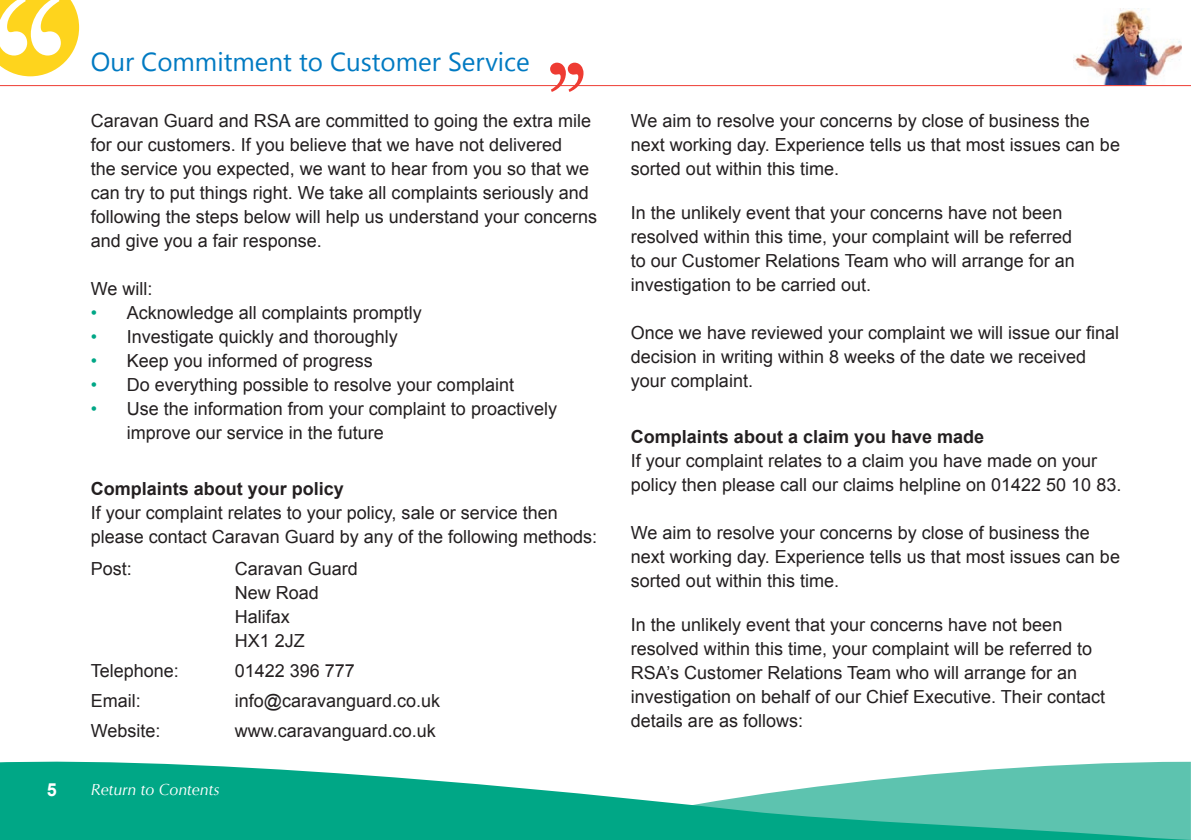
<style>
.page{position:relative;width:1191px;height:840px;background:#fff}
.page>*{position:absolute;margin:0;border:0;box-sizing:border-box;transform-origin:0 0}
.t1{font:26px "Segoe UI";color:#007ac2}
.t2{font:18px/24px "Arial";color:#231f20}
.t3{font:700 18px "Arial";color:#231f20}
.t4{font:700 18px "Arial";color:#fff}
.t5{font:italic 16px "CG Omega";color:#fff}
.s1{color:#00a786}
</style>
<div class="page">
<svg style="left:0;top:761px;width:1190px;height:78px;fill:#00a786"></svg>
<hr style="left:0;top:85px;width:1191px;height:1px;background:#ee3c33">
<svg style="left:0;top:0;width:79px;height:76px"></svg>
<svg style="left:1190px;top:761px;width:1px;height:78px"></svg>
<img style="left:1073px;top:8px;width:108px;height:76px">
<svg style="left:550px;top:63px;width:33px;height:29px"></svg>
<p class="t4" style="left:47px;top:777px;width:12px">5</p>
<h1 class="t1" style="left:91px;top:44px;width:440px">Our Commitment to Customer Service</h1>
<p class="t2" style="left:91px;top:108px;width:508px">Caravan Guard and RSA are committed to going the extra mile for our customers. If you believe that we have not delivered<br>the service you expected, we want to hear from you so that we can try to put things right. We take all complaints seriously and following the steps below will help us understand your concerns and give you a fair response.</p>
<p class="t2" style="left:91px;top:276px;width:63px">We will:</p>
<p class="t2" style="left:91px;top:300px;width:333px"><span class="s1">•</span> Acknowledge all complaints promptly</p>
<p class="t2" style="left:91px;top:324px;width:309px"><span class="s1">•</span> Investigate quickly and thoroughly</p>
<p class="t2" style="left:91px;top:348px;width:284px"><span class="s1">•</span> Keep you informed of progress</p>
<p class="t2" style="left:91px;top:372px;width:425px"><span class="s1">•</span> Do everything possible to resolve your complaint</p>
<p class="t2" style="left:127px;top:396px;width:432px;text-indent:-36px"><span class="s1">•</span> Use the information from your complaint to proactively improve our service in the future</p>
<p class="t3" style="left:91px;top:476px;width:255px">Complaints about your policy</p>
<p class="t2" style="left:91px;top:500px;width:508px">If your complaint relates to your policy, sale or service then please contact Caravan Guard by any of the following methods:</p>
<p class="t2" style="left:91px;top:556px;width:43px">Post:</p>
<p class="t2" style="left:235px;top:556px;width:125px">Caravan Guard<br>New Road<br>Halifax<br>HX1 2JZ</p>
<p class="t2" style="left:91px;top:658px;width:90px">Telephone:</p>
<p class="t2" style="left:235px;top:658px;width:122px">01422 396 777</p>
<p class="t2" style="left:91px;top:688px;width:52px">Email:</p>
<p class="t2" style="left:235px;top:688px;width:207px">info@caravanguard.co.uk</p>
<p class="t2" style="left:91px;top:718px;width:71px">Website:</p>
<p class="t2" style="left:235px;top:718px;width:203px">www.caravanguard.co.uk</p>
<p class="t5" style="left:91px;top:779px;width:130px">Return to Contents</p>
<p class="t2" style="left:631px;top:108px;width:490px">We aim to resolve your concerns by close of business the next working day. Experience tells us that most issues can be sorted out within this time.</p>
<p class="t2" style="left:631px;top:200px;width:445px">In the unlikely event that your concerns have not been resolved within this time, your complaint will be referred to our Customer Relations Team who will arrange for an investigation to be carried out.</p>
<p class="t2" style="left:631px;top:320px;width:490px">Once we have reviewed your complaint we will issue our final decision in writing within 8 weeks of the date we received your complaint.</p>
<p class="t3" style="left:631px;top:424px;width:355px">Complaints about a claim you have made</p>
<p class="t2" style="left:631px;top:448px;width:492px">If your complaint relates to a claim you have made on your policy then please call our claims helpline on 01422 50 10 83.</p>
<p class="t2" style="left:631px;top:520px;width:490px">We aim to resolve your concerns by close of business the next working day. Experience tells us that most issues can be sorted out within this time.</p>
<p class="t2" style="left:631px;top:612px;width:475px">In the unlikely event that your concerns have not been resolved within this time, your complaint will be referred to RSA’s Customer Relations Team who will arrange for an investigation on behalf of our Chief Executive. Their contact details are as follows:</p>
</div>
